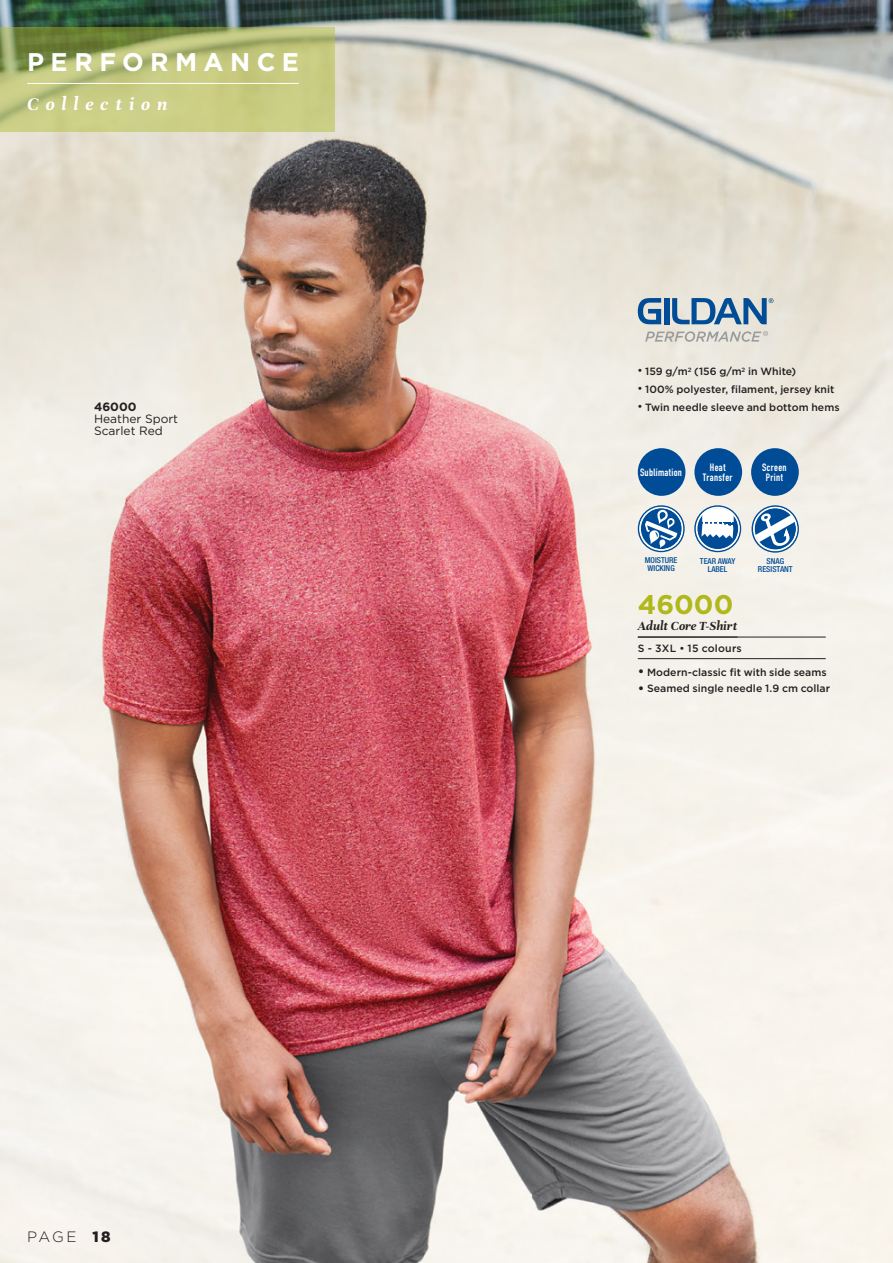
<style>
.page{position:relative;width:893px;height:1263px;background:#fff}
.page>*{position:absolute;margin:0;border:0;box-sizing:border-box;transform-origin:0 0}
.t1{font:700 27px "Gotham";color:#b0b81c}
.t2{font:700 25.5px "Gotham";letter-spacing:.25em;color:#fff}
.t3{font:italic 700 19.5px "Unna";letter-spacing:.35em;color:#fff}
.t4{font:300 15px "Gotham";color:#231f20}
.t5{font:italic 700 13.5px "Unna";color:#231f20}
.t6{font:12px/12px "Gotham";color:#231f20}
.t7{font:700 12px "Gotham";color:#231f20}
.t8{font:500 10.5px "Gotham";color:#231f20}
.t9{font:700 10.5px/9.8px "DIN Condensed";letter-spacing:.03em;color:#fff;text-align:center}
.t10{font:500 10.5px "Gotham";letter-spacing:.025em;color:#231f20}
.t11{font:500 condensed 8.25px/8.2px "Helvetica Neue LT Std";color:#004c96;text-align:center}
.t12{font:500 condensed 8.1px/8.1px "Helvetica Neue LT Std";color:#004c96;text-align:center}
.s1{font-weight:900}
.s2{font-size:13.5px}
</style>
<div class="page">
<img style="left:0;top:0;width:893px;height:1263px">
<svg style="left:638px;top:298px;width:23px;height:26px"></svg>
<div style="left:665px;top:298px;width:5px;height:26px;background:#004c96"></div>
<svg style="left:672px;top:298px;width:101px;height:26px;background:#7e9eba"></svg>
<svg style="left:645px;top:331px;width:123px;height:11px"></svg>
<svg style="left:0;top:27px;width:335px;height:105px;background:#b7be76"></svg>
<hr style="left:27px;top:83px;width:272px;height:1px;background:#fff">
<img style="left:892px;top:0;width:1px;height:833px">
<hr style="left:638px;top:637px;width:188px;height:1px;background:#231f20">
<hr style="left:638px;top:658px;width:188px;height:1px;background:#231f20">
<div style="left:638px;top:448px;width:47px;height:48px;background:#004c96;border-radius:50%"></div>
<div style="left:694px;top:448px;width:48px;height:48px;background:#004c96;border-radius:50%"></div>
<div style="left:751px;top:448px;width:48px;height:48px;background:#004c96;border-radius:50%"></div>
<svg style="left:694px;top:505px;width:47px;height:47px"></svg>
<svg style="left:752px;top:505px;width:47px;height:48px"></svg>
<svg style="left:638px;top:505px;width:47px;height:47px"></svg>
<h2 class="t2" style="left:27px;top:45px;width:273px">PERFORMANCE</h2>
<h3 class="t3" style="left:27px;top:93px;width:142px">Collection</h3>
<p class="t8" style="left:637px;top:365px;width:160px">• 159 g/m<sup>2</sup> (156 g/m<sup>2</sup> in White)</p>
<p class="t8" style="left:637px;top:383px;width:199px">• 100% polyester, filament, jersey knit</p>
<p class="t7" style="left:94px;top:399px;width:44px">46000</p>
<p class="t8" style="left:637px;top:401px;width:204px">• Twin needle sleeve and bottom hems</p>
<p class="t6" style="left:94px;top:413px;width:86px">Heather Sport<br>Scarlet Red</p>
<p class="t9" style="left:640px;top:467px;width:44px">Sublimation</p>
<p class="t9" style="left:703px;top:462px;width:31px">Heat<br>Transfer</p>
<p class="t9" style="left:762px;top:462px;width:26px">Screen<br>Print</p>
<p class="t12" style="left:645px;top:556px;width:34px">MOISTURE<br>WICKING</p>
<p class="t12" style="left:700px;top:557px;width:37px">TEAR AWAY<br>LABEL</p>
<p class="t11" style="left:758px;top:557px;width:36px">SNAG<br>RESISTANT</p>
<h3 class="t4" style="left:27px;top:1227px;width:85px">PAGE <span class="s1">18</span></h3>
<h1 class="t1" style="left:638px;top:586px;width:97px">46000</h1>
<p class="t5" style="left:638px;top:618px;width:101px">Adult Core T-Shirt</p>
<p class="t10" style="left:638px;top:641px;width:106px">S - 3XL • 15 colours</p>
<p class="t8" style="left:638px;top:665px;width:190px"><span class="s2">•</span> Modern-classic fit with side seams</p>
<p class="t8" style="left:638px;top:682px;width:194px"><span class="s2">•</span> Seamed single needle 1.9 cm collar</p>
</div>
